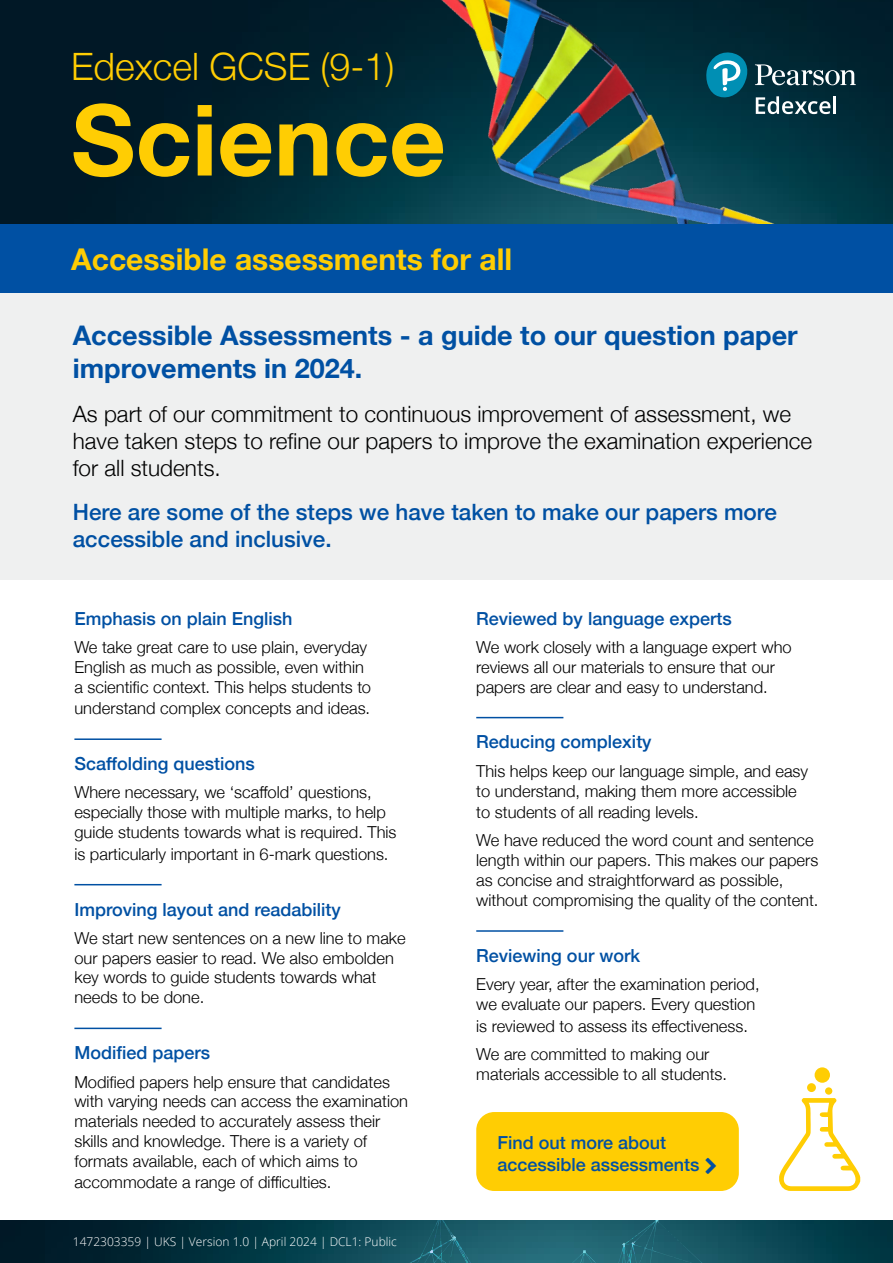
<style>
.page{position:relative;width:893px;height:1263px;background:#fff}
.page>*{position:absolute;margin:0;border:0;box-sizing:border-box;transform-origin:0 0}
.t1{font:700 98.7px "Helvetica Neue";color:#ffcd03}
.t2{font:300 37.65px "Helvetica Neue";color:#ffcd03}
.t3{font:700 30px "Helvetica Neue";color:#ffcd03}
.t4{font:700 27px/32.4px "Helvetica Neue";color:#0050a3}
.t5{font:300 22.5px/27px "Helvetica Neue";color:#000}
.t6{font:500 22.5px/27px "Helvetica Neue";color:#0050a3}
.t7{font:500 18px/21.6px "Helvetica Neue";color:#0050a3}
.t8{font:300 16.5px/19.8px "Helvetica Neue";color:#000}
.t9{font:300 12px "Open Sans";color:#fff}
</style>
<div class="page">
<hr style="left:74px;top:738px;width:88px;height:2px;background:#0050a3">
<hr style="left:74px;top:884px;width:88px;height:1px;background:#0050a3">
<hr style="left:74px;top:1027px;width:88px;height:2px;background:#0050a3">
<hr style="left:476px;top:717px;width:87px;height:1px;background:#0050a3">
<hr style="left:476px;top:930px;width:87px;height:2px;background:#0050a3">
<div style="left:476px;top:1112px;width:263px;height:79px;background:#ffcd03;border-radius:18px"></div>
<img style="left:0;top:1220px;width:893px;height:43px">
<img style="left:446px;top:1220px;width:266px;height:43px">
<img style="left:208px;top:1220px;width:238px;height:43px">
<img style="left:685px;top:1246px;width:208px;height:17px">
<img style="left:605px;top:1220px;width:80px;height:43px">
<img style="left:526px;top:1250px;width:79px;height:13px">
<div style="left:0;top:292px;width:893px;height:288px;background:#eff0f0"></div>
<img style="left:0;top:0;width:893px;height:224px">
<img style="left:823px;top:223px;width:70px;height:1px">
<svg style="left:823px;top:52px;width:33px;height:62px;background:#1d3f4a"></svg>
<hr style="left:833px;top:96px;width:3px;height:18px;background:#fff">
<img style="left:382px;top:0;width:441px;height:293px">
<div style="left:0;top:224px;width:893px;height:68px;background:#0050a3"></div>
<div style="left:825px;top:1087px;width:7px;height:8px;background:#ffcd03;border-radius:50%"></div>
<div style="left:807px;top:1083px;width:9px;height:9px;background:#ffcd03;border-radius:50%"></div>
<div style="left:815px;top:1067px;width:15px;height:16px;background:#ffcd03;border-radius:50%"></div>
<svg style="left:779px;top:1098px;width:81px;height:93px"></svg>
<h2 class="t2" style="left:71px;top:37px;width:325px">Edexcel GCSE (9-1)</h2>
<h1 class="t1" style="left:71px;top:63px;width:376px">Science</h1>
<h3 class="t3" style="left:71px;top:235px;width:442px">Accessible assessments for all</h3>
<h3 class="t4" style="left:73px;top:320px;width:726px">Accessible Assessments - a guide to our question paper improvements in 2024.</h3>
<h3 class="t5" style="left:73px;top:398px;width:741px">As part of our commitment to continuous improvement of assessment, we have taken steps to refine our papers to improve the examination experience for all students.</h3>
<h3 class="t6" style="left:73px;top:496px;width:706px">Here are some of the steps we have taken to make our papers more accessible and inclusive.</h3>
<p class="t7" style="left:74px;top:606px;width:220px">Emphasis on plain English</p>
<p class="t8" style="left:74px;top:636px;width:298px">We take great care to use plain, everyday<br>English as much as possible, even within a scientific context. This helps students to</p>
<p class="t8" style="left:74px;top:697px;width:297px">understand complex concepts and ideas.</p>
<p class="t7" style="left:74px;top:751px;width:182px">Scaffolding questions</p>
<p class="t8" style="left:74px;top:781px;width:324px">Where necessary, we ‘scaffold’ questions, especially those with multiple marks, to help guide students towards what is required. This</p>
<p class="t8" style="left:74px;top:843px;width:316px">is particularly important in 6-mark questions.</p>
<p class="t7" style="left:74px;top:897px;width:268px">Improving layout and readability</p>
<p class="t8" style="left:74px;top:927px;width:333px">We start new sentences on a new line to make our papers easier to read. We also embolden key words to guide students towards what needs to be done.</p>
<p class="t7" style="left:74px;top:1040px;width:137px">Modified papers</p>
<p class="t8" style="left:74px;top:1070px;width:335px">Modified papers help ensure that candidates with varying needs can access the examination materials needed to accurately assess their skills and knowledge. There is a variety of formats available, each of which aims to</p>
<p class="t8" style="left:74px;top:1171px;width:259px">accommodate a range of difficulties.</p>
<p class="t9" style="left:73px;top:1233px;width:326px">1472303359 | UKS | Version 1.0 | April 2024 | DCL1: Public</p>
<p class="t7" style="left:476px;top:606px;width:257px">Reviewed by language experts</p>
<p class="t8" style="left:476px;top:636px;width:317px">We work closely with a language expert who reviews all our materials to ensure that our papers are clear and easy to understand.</p>
<p class="t7" style="left:476px;top:730px;width:177px">Reducing complexity</p>
<p class="t8" style="left:476px;top:760px;width:333px">This helps keep our language simple, and easy to understand, making them more accessible</p>
<p class="t8" style="left:476px;top:797px;width:339px;line-height:28.3px">to students of all reading levels.<br>We have reduced the word count and sentence</p>
<p class="t8" style="left:476px;top:849px;width:344px">length within our papers. This makes our papers as concise and straightforward as possible, without compromising the quality of the content.</p>
<p class="t7" style="left:476px;top:943px;width:165px">Reviewing our work</p>
<p class="t8" style="left:476px;top:973px;width:285px">Every year, after the examination period, we evaluate our papers. Every question</p>
<p class="t8" style="left:476px;top:1010px;width:273px;line-height:28.3px">is reviewed to assess its effectiveness.<br>We are committed to making our</p>
<p class="t8" style="left:476px;top:1063px;width:252px">materials accessible to all students.</p>
<p class="t7" style="left:497px;top:1131px;width:204px">Find out more about accessible assessments</p>
</div>
